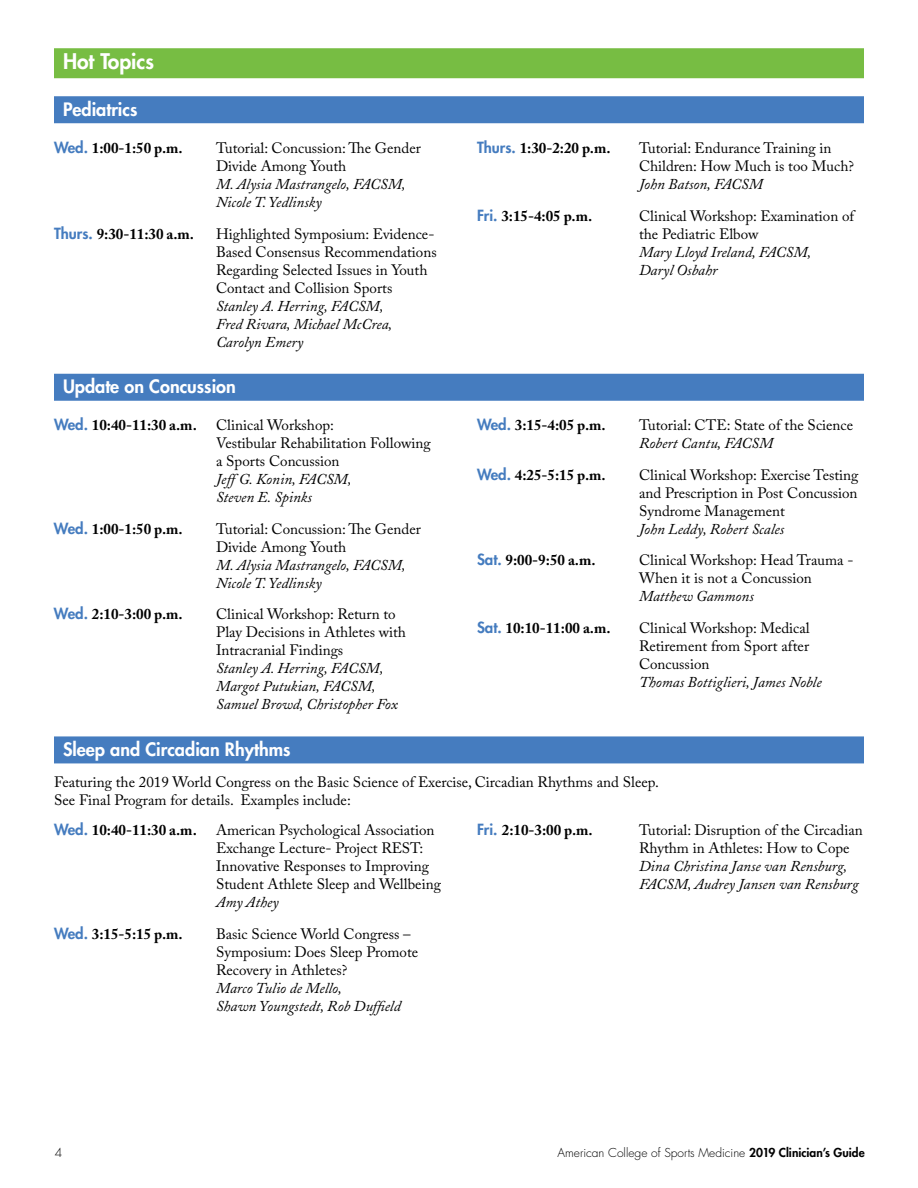
<style>
.page{position:relative;width:918px;height:1188px;background:#fff}
.page>*{position:absolute;margin:0;border:0;box-sizing:border-box;transform-origin:0 0}
.t1{font:800 21px "Futura";color:#fff}
.t2{font:800 18px "Futura";color:#fff}
.t3{font:15px/18px "Adobe Caslon Pro";color:#000}
.t4{font:italic 15px/18px "Adobe Caslon";color:#000}
.t5{font:700 15px "Adobe Caslon";color:#000}
.t6{font:300 12px "Futura";color:#000}
.s1{font-family:"Futura";font-weight:800;color:#457cbf}
.s2{font-weight:800}
</style>
<div class="page">
<div style="left:54px;top:48px;width:810px;height:30px;background:#77bd43"></div>
<div style="left:54px;top:96px;width:810px;height:27px;background:#457cbf"></div>
<div style="left:54px;top:374px;width:810px;height:27px;background:#457cbf"></div>
<div style="left:54px;top:736px;width:810px;height:27px;background:#457cbf"></div>
<h1 class="t1" style="left:63px;top:47px;width:92px">Hot Topics</h1>
<p class="t2" style="left:63px;top:97px;width:76px">Pediatrics</p>
<p class="t5" style="left:54px;top:139px;width:130px"><span class="s1">Wed.</span> 1:00-1:50 p.m.</p>
<p class="t3" style="left:216px;top:139px;width:206px">Tutorial: Concussion: The Gender<br>Divide Among Youth</p>
<p class="t4" style="left:216px;top:176px;width:191px">M. Alysia Mastrangelo, FACSM,<br>Nicole T. Yedlinsky</p>
<p class="t5" style="left:54px;top:225px;width:142px"><span class="s1">Thurs.</span> 9:30-11:30 a.m.</p>
<p class="t3" style="left:216px;top:225px;width:222px">Highlighted Symposium: Evidence-Based Consensus Recommendations Regarding Selected Issues in Youth Contact and Collision Sports</p>
<p class="t4" style="left:216px;top:297px;width:178px">Stanley A. Herring, FACSM,<br>Fred Rivara, Michael McCrea,<br>Carolyn Emery</p>
<p class="t2" style="left:63px;top:375px;width:174px">Update on Concussion</p>
<p class="t5" style="left:54px;top:416px;width:144px"><span class="s1">Wed.</span> 10:40-11:30 a.m.</p>
<p class="t3" style="left:216px;top:416px;width:216px">Clinical Workshop:<br>Vestibular Rehabilitation Following a Sports Concussion</p>
<p class="t4" style="left:216px;top:471px;width:137px">Jeff G. Konin, FACSM,<br>Steven E. Spinks</p>
<p class="t5" style="left:54px;top:520px;width:130px"><span class="s1">Wed.</span> 1:00-1:50 p.m.</p>
<p class="t3" style="left:216px;top:520px;width:206px">Tutorial: Concussion: The Gender<br>Divide Among Youth</p>
<p class="t4" style="left:216px;top:557px;width:191px">M. Alysia Mastrangelo, FACSM,<br>Nicole T. Yedlinsky</p>
<p class="t5" style="left:54px;top:605px;width:130px"><span class="s1">Wed.</span> 2:10-3:00 p.m.</p>
<p class="t3" style="left:216px;top:605px;width:192px">Clinical Workshop: Return to<br>Play Decisions in Athletes with<br>Intracranial Findings</p>
<p class="t4" style="left:216px;top:660px;width:183px">Stanley A. Herring, FACSM,<br>Margot Putukian, FACSM,<br>Samuel Browd, Christopher Fox</p>
<p class="t5" style="left:477px;top:139px;width:135px"><span class="s1">Thurs.</span> 1:30-2:20 p.m.</p>
<p class="t3" style="left:639px;top:139px;width:217px">Tutorial: Endurance Training in<br>Children: How Much is too Much?</p>
<p class="t4" style="left:639px;top:176px;width:125px">John Batson, FACSM</p>
<p class="t5" style="left:477px;top:207px;width:117px"><span class="s1">Fri.</span> 3:15-4:05 p.m.</p>
<p class="t3" style="left:639px;top:207px;width:217px">Clinical Workshop: Examination of the Pediatric Elbow</p>
<p class="t4" style="left:639px;top:243px;width:174px">Mary Lloyd Ireland, FACSM,<br>Daryl Osbahr</p>
<p class="t5" style="left:477px;top:416px;width:130px"><span class="s1">Wed.</span> 3:15-4:05 p.m.</p>
<p class="t3" style="left:639px;top:416px;width:216px">Tutorial: CTE: State of the Science</p>
<p class="t4" style="left:639px;top:435px;width:136px">Robert Cantu, FACSM</p>
<p class="t5" style="left:477px;top:466px;width:130px"><span class="s1">Wed.</span> 4:25-5:15 p.m.</p>
<p class="t3" style="left:639px;top:466px;width:221px;text-align:justify">Clinical Workshop: Exercise Testing and Prescription in Post Concussion Syndrome Management</p>
<p class="t4" style="left:639px;top:521px;width:147px">John Leddy, Robert Scales</p>
<p class="t5" style="left:477px;top:551px;width:120px"><span class="s1">Sat.</span> 9:00-9:50 a.m.</p>
<p class="t3" style="left:639px;top:551px;width:216px">Clinical Workshop: Head Trauma -<br>When it is not a Concussion</p>
<p class="t4" style="left:639px;top:588px;width:116px">Matthew Gammons</p>
<p class="t5" style="left:477px;top:619px;width:135px"><span class="s1">Sat.</span> 10:10-11:00 a.m.</p>
<p class="t3" style="left:639px;top:619px;width:172px;text-align:justify">Clinical Workshop: Medical Retirement from Sport after Concussion</p>
<p class="t4" style="left:639px;top:674px;width:184px">Thomas Bottiglieri, James Noble</p>
<p class="t2" style="left:63px;top:737px;width:229px">Sleep and Circadian Rhythms</p>
<p class="t3" style="left:54px;top:773px;width:606px">Featuring the 2019 World Congress on the Basic Science of Exercise, Circadian Rhythms and Sleep.<br>See Final Program for details. Examples include:</p>
<p class="t5" style="left:54px;top:821px;width:144px"><span class="s1">Wed.</span> 10:40-11:30 a.m.</p>
<p class="t3" style="left:216px;top:821px;width:226px">American Psychological Association Exchange Lecture- Project REST:<br>Innovative Responses to Improving Student Athlete Sleep and Wellbeing</p>
<p class="t4" style="left:216px;top:894px;width:64px">Amy Athey</p>
<p class="t5" style="left:54px;top:925px;width:130px"><span class="s1">Wed.</span> 3:15-5:15 p.m.</p>
<p class="t3" style="left:216px;top:925px;width:204px">Basic Science World Congress –<br>Symposium: Does Sleep Promote<br>Recovery in Athletes?</p>
<p class="t4" style="left:216px;top:980px;width:186px">Marco Tulio de Mello,<br>Shawn Youngstedt, Rob Duffield</p>
<p class="t5" style="left:477px;top:821px;width:117px"><span class="s1">Fri.</span> 2:10-3:00 p.m.</p>
<p class="t3" style="left:639px;top:821px;width:225px">Tutorial: Disruption of the Circadian<br>Rhythm in Athletes: How to Cope</p>
<p class="t4" style="left:639px;top:858px;width:221px">Dina Christina Janse van Rensburg,<br>FACSM, Audrey Jansen van Rensburg</p>
<p class="t6" style="left:55px;top:1145px;width:9px">4</p>
<p class="t6" style="left:558px;top:1145px;width:309px">American College of Sports Medicine <span class="s2">2019 Clinician’s Guide</span></p>
</div>
